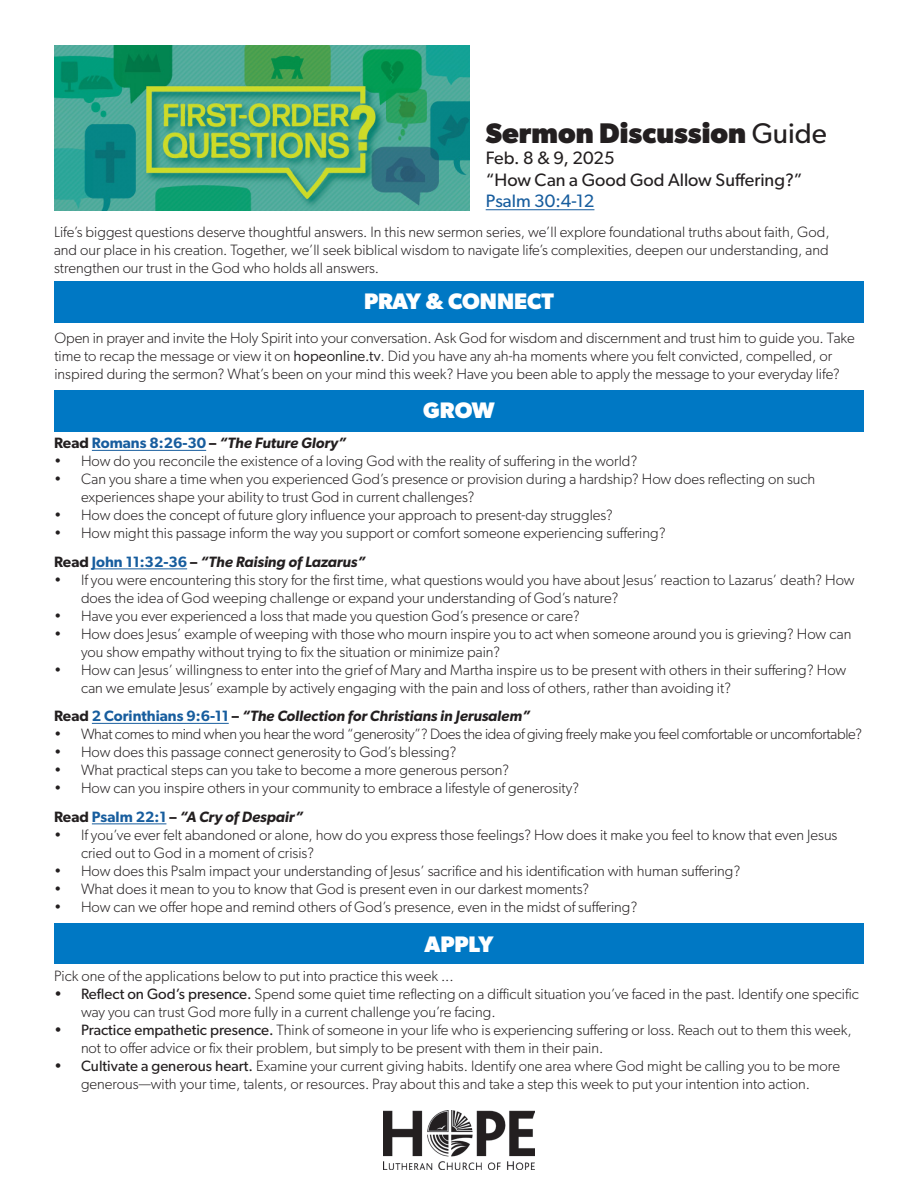
<style>
.page{position:relative;width:918px;height:1188px;background:#fff}
.page>*{position:absolute;margin:0;border:0;box-sizing:border-box;transform-origin:0 0}
.t1{font:700 28.5px "Gibson";color:#231f20}
.t2{font:700 22.5px "Gibson";color:#fff}
.t3{font:18px "Gibson";color:#231f20}
.t4{font:18px "Gibson";color:#175d9e}
.t5{font:300 15px/18px "Gibson";color:#231f20}
.t6{font:italic 600 15px "Gibson";color:#231f20}
.t7{font:300 15px "Gibson";letter-spacing:-.02em;color:#231f20}
.s1{font-weight:400}
.s2{font-style:normal}
.s3{font-style:normal;color:#175d9e}
</style>
<div class="page">
<hr style="left:92px;top:450px;width:114px;height:1px;background:#175d9e">
<hr style="left:92px;top:568px;width:95px;height:1px;background:#175d9e">
<hr style="left:92px;top:723px;width:137px;height:1px;background:#175d9e">
<hr style="left:92px;top:823px;width:74px;height:1px;background:#175d9e">
<hr style="left:486px;top:209px;width:108px;height:1px;background:#175d9e">
<img style="left:54px;top:45px;width:416px;height:165px">
<div style="left:54px;top:281px;width:810px;height:41px;background:#0078c4"></div>
<div style="left:54px;top:390px;width:810px;height:41px;background:#0078c4"></div>
<div style="left:54px;top:923px;width:810px;height:41px;background:#0078c4"></div>
<img style="left:384px;top:1111px;width:150px;height:58px">
<p class="t1" style="left:486px;top:116px;width:343px">Sermon Discussion <span class="s1">Guide</span></p>
<p class="t3" style="left:486px;top:147px;width:131px">Feb. 8 &amp; 9, 2025</p>
<p class="t3" style="left:486px;top:169px;width:319px">“How Can a Good God Allow Suffering?”</p>
<p class="t4" style="left:486px;top:190px;width:110px">Psalm 30:4-12</p>
<p class="t5" style="left:54px;top:223px;width:777px;text-align:justify">Life’s biggest questions deserve thoughtful answers. In this new sermon series, we’ll explore foundational truths about faith, God, and our place in his creation. Together, we’ll seek biblical wisdom to navigate life’s complexities, deepen our understanding, and strengthen our trust in the God who holds all answers.</p>
<p class="t2" style="left:364px;top:288px;width:191px">PRAY &amp; CONNECT</p>
<p class="t5" style="left:54px;top:328px;width:802px">Open in prayer and invite the Holy Spirit into your conversation. Ask God for wisdom and discernment and trust him to guide you. Take time to recap the message or view it on <span class="s1">hopeonline.tv</span>. Did you have any ah-ha moments where you felt convicted, compelled, or inspired during the sermon? What’s been on your mind this week? Have you been able to apply the message to your everyday life?</p>
<p class="t2" style="left:423px;top:397px;width:73px">GROW</p>
<p class="t6" style="left:54px;top:434px;width:294px"><span class="s2">Read</span> <span class="s3">Romans 8:26-30</span> <span class="s2">–</span> “The Future Glory”</p>
<p class="t5" style="left:54px;top:452px;width:585px">• How do you reconcile the existence of a loving God with the reality of suffering in the world?</p>
<p class="t5" style="left:81px;top:470px;width:736px;text-indent:-27px">• Can you share a time when you experienced God’s presence or provision during a hardship? How does reflecting on such experiences shape your ability to trust God in current challenges?</p>
<p class="t5" style="left:54px;top:506px;width:560px">• How does the concept of future glory influence your approach to present-day struggles?</p>
<p class="t5" style="left:54px;top:524px;width:613px">• How might this passage inform the way you support or comfort someone experiencing suffering?</p>
<p class="t6" style="left:54px;top:553px;width:313px"><span class="s2">Read</span> <span class="s3">John 11:32-36</span> <span class="s2">–</span> “The Raising of Lazarus”</p>
<p class="t5" style="left:81px;top:571px;width:775px;text-indent:-27px">• If you were encountering this story for the first time, what questions would you have about Jesus’ reaction to Lazarus’ death? How does the idea of God weeping challenge or expand your understanding of God’s nature?</p>
<p class="t5" style="left:54px;top:607px;width:527px">• Have you ever experienced a loss that made you question God’s presence or care?</p>
<p class="t5" style="left:81px;top:625px;width:772px;text-indent:-27px">• How does Jesus’ example of weeping with those who mourn inspire you to act when someone around you is grieving? How can you show empathy without trying to fix the situation or minimize pain?</p>
<p class="t5" style="left:81px;top:661px;width:767px;text-indent:-27px">• How can Jesus’ willingness to enter into the grief of Mary and Martha inspire us to be present with others in their suffering? How can we emulate Jesus’ example by actively engaging with the pain and loss of others, rather than avoiding it?</p>
<p class="t6" style="left:54px;top:707px;width:478px"><span class="s2">Read</span> <span class="s3">2 Corinthians 9:6-11</span> <span class="s2">–</span> “The Collection for Christians in Jerusalem”</p>
<p class="t7" style="left:54px;top:725px;width:810px">• What comes to mind when you hear the word “generosity”? Does the idea of giving freely make you feel comfortable or uncomfortable?</p>
<p class="t5" style="left:54px;top:743px;width:404px">• How does this passage connect generosity to God’s blessing?</p>
<p class="t5" style="left:54px;top:761px;width:457px">• What practical steps can you take to become a more generous person?</p>
<p class="t5" style="left:54px;top:779px;width:527px">• How can you inspire others in your community to embrace a lifestyle of generosity?</p>
<p class="t6" style="left:54px;top:808px;width:251px"><span class="s2">Read</span> <span class="s3">Psalm 22:1</span> <span class="s2">–</span> “A Cry of Despair”</p>
<p class="t5" style="left:81px;top:826px;width:758px;text-indent:-27px">• If you’ve ever felt abandoned or alone, how do you express those feelings? How does it make you feel to know that even Jesus cried out to God in a moment of crisis?</p>
<p class="t5" style="left:54px;top:862px;width:688px">• How does this Psalm impact your understanding of Jesus’ sacrifice and his identification with human suffering?</p>
<p class="t5" style="left:54px;top:880px;width:537px">• What does it mean to you to know that God is present even in our darkest moments?</p>
<p class="t5" style="left:54px;top:898px;width:585px">• How can we offer hope and remind others of God’s presence, even in the midst of suffering?</p>
<p class="t2" style="left:424px;top:930px;width:71px">APPLY</p>
<p class="t5" style="left:54px;top:967px;width:401px">Pick one of the applications below to put into practice this week ...</p>
<p class="t5" style="left:81px;top:985px;width:779px;text-indent:-27px"><span class="s1">• Reflect on God’s presence.</span> Spend some quiet time reflecting on a difficult situation you’ve faced in the past. Identify one specific way you can trust God more fully in a current challenge you’re facing.</p>
<p class="t5" style="left:81px;top:1021px;width:772px;text-indent:-27px"><span class="s1">• Practice empathetic presence.</span> Think of someone in your life who is experiencing suffering or loss. Reach out to them this week, not to offer advice or fix their problem, but simply to be present with them in their pain.</p>
<p class="t5" style="left:54px;top:1057px;width:788px;text-align:center"><span class="s1">• Cultivate a generous heart.</span> Examine your current giving habits. Identify one area where God might be calling you to be more generous—with your time, talents, or resources. Pray about this and take a step this week to put your intention into action.</p>
</div>
